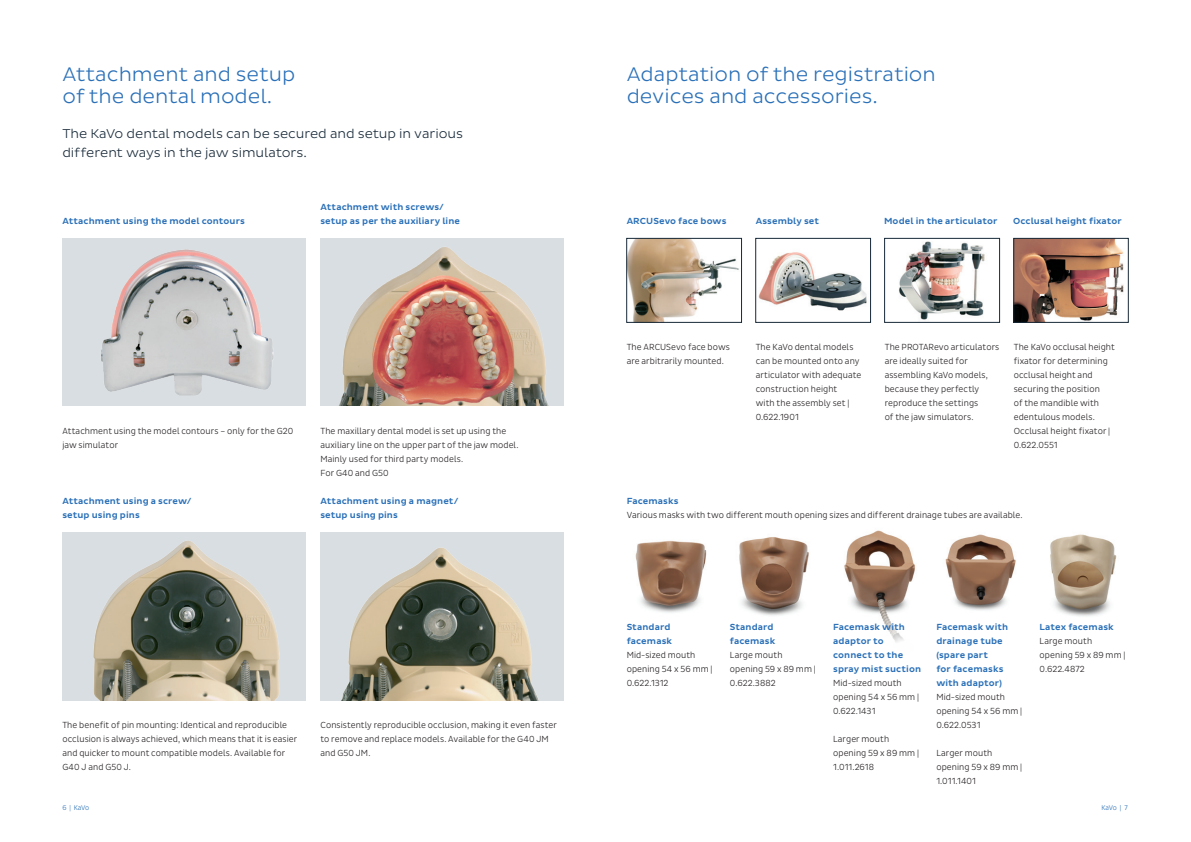
<style>
.page{position:relative;width:1191px;height:842px;background:#fff}
.page>*{position:absolute;margin:0;border:0;box-sizing:border-box;transform-origin:0 0}
.t1{font:300 20px/22px "Pluto Sans";color:#2a70b8}
.Intro{font:300 13px/19px "Pluto Sans";letter-spacing:-.005em;color:#172938}
.Copy{font:300 9px/14px "Pluto Sans Cond";letter-spacing:.01em;color:#231f20}
.Copy-2{font:500 9px/14px "Pluto Sans";letter-spacing:.01em;color:#2a70b8}
.t2{font:300 7px "Pluto Sans Cond";letter-spacing:-.035em;color:#2a70b8}
</style>
<div class="page">
<img style="left:62px;top:238px;width:244px;height:168px">
<img style="left:62px;top:532px;width:244px;height:168px">
<img style="left:320px;top:238px;width:244px;height:168px">
<img style="left:628px;top:240px;width:111px;height:80px">
<div style="left:626px;top:238px;width:115px;height:84px;border:1px solid #172938"></div>
<img style="left:635px;top:540px;width:72px;height:73px">
<img style="left:758px;top:252px;width:109px;height:59px">
<div style="left:755px;top:238px;width:115px;height:84px;border:1px solid #172938"></div>
<img style="left:899px;top:241px;width:86px;height:79px">
<div style="left:884px;top:238px;width:115px;height:84px;border:1px solid #172938"></div>
<img style="left:739px;top:537px;width:70px;height:79px">
<img style="left:1015px;top:240px;width:109px;height:80px">
<div style="left:1013px;top:238px;width:115px;height:84px;border:1px solid #172938"></div>
<img style="left:945px;top:534px;width:71px;height:76px">
<img style="left:1050px;top:534px;width:67px;height:82px">
<img style="left:844px;top:530px;width:71px;height:112px">
<img style="left:320px;top:532px;width:244px;height:168px">
<p class="t1" style="left:62px;top:64px;width:234px">Attachment and setup of the dental model.</p>
<p class="t1" style="left:626px;top:64px;width:311px">Adaptation of the registration devices and accessories.</p>
<p class="Intro" style="left:62px;top:125px;width:402px">The KaVo dental models can be secured and setup in various different ways in the jaw simulators.</p>
<p class="Copy-2" style="left:320px;top:201px;width:141px">Attachment with screws/ setup as per the auxiliary line</p>
<p class="Copy-2" style="left:62px;top:215px;width:184px">Attachment using the model contours</p>
<p class="Copy-2" style="left:626px;top:215px;width:101px">ARCUSevo face bows</p>
<p class="Copy-2" style="left:755px;top:215px;width:65px">Assembly set</p>
<p class="Copy-2" style="left:1013px;top:215px;width:110px">Occlusal height fixator</p>
<p class="Copy-2" style="left:884px;top:215px;width:115px">Model in the articulator</p>
<p class="Copy" style="left:62px;top:424px;width:232px">Attachment using the model contours – only for the G20 jaw simulator</p>
<p class="Copy" style="left:320px;top:424px;width:199px">The maxillary dental model is set up using the auxiliary line on the upper part of the jaw model.<br>Mainly used for third party models.</p>
<p class="Copy" style="left:320px;top:466px;width:70px">For G40 and G50</p>
<p class="Copy" style="left:626px;top:340px;width:105px">The ARCUSevo face bows are arbitrarily mounted.</p>
<p class="Copy" style="left:755px;top:340px;width:107px">The KaVo dental models can be mounted onto any articulator with adequate construction height<br>with the assembly set |<br>0.622.1901</p>
<p class="Copy" style="left:884px;top:340px;width:116px">The PROTARevo articulators are ideally suited for assembling KaVo models, because they perfectly reproduce the settings<br>of the jaw simulators.</p>
<p class="Copy" style="left:1013px;top:340px;width:103px">The KaVo occlusal height fixator for determining occlusal height and securing the position<br>of the mandible with edentulous models.</p>
<p class="Copy" style="left:1013px;top:424px;width:98px">Occlusal height fixator |<br>0.622.0551</p>
<p class="Copy-2" style="left:62px;top:495px;width:131px">Attachment using a screw/ setup using pins</p>
<p class="Copy-2" style="left:320px;top:495px;width:140px">Attachment using a magnet/ setup using pins</p>
<p class="Copy" style="left:62px;top:718px;width:236px">The benefit of pin mounting: Identical and reproducible occlusion is always achieved, which means that it is easier and quicker to mount compatible models. Available for G40 J and G50 J.</p>
<p class="Copy" style="left:320px;top:718px;width:238px">Consistently reproducible occlusion, making it even faster to remove and replace models. Available for the G40 JM and G50 JM.</p>
<p class="Copy-2" style="left:626px;top:495px;width:53px">Facemasks</p>
<p class="Copy" style="left:626px;top:508px;width:397px">Various masks with two different mouth opening sizes and different drainage tubes are available.</p>
<p class="Copy-2" style="left:626px;top:621px;width:47px">Standard facemask</p>
<p class="Copy" style="left:626px;top:648px;width:87px">Mid-sized mouth opening 54 x 56 mm |<br>0.622.1312</p>
<p class="Copy-2" style="left:730px;top:621px;width:47px">Standard facemask</p>
<p class="Copy" style="left:730px;top:648px;width:87px">Large mouth opening 59 x 89 mm |<br>0.622.3882</p>
<p class="Copy-2" style="left:833px;top:621px;width:89px">Facemask with adaptor to connect to the spray mist suction</p>
<p class="Copy" style="left:833px;top:676px;width:87px">Mid-sized mouth opening 54 x 56 mm |<br>0.622.1431</p>
<p class="Copy" style="left:833px;top:732px;width:87px">Larger mouth opening 59 x 89 mm |<br>1.011.2618</p>
<p class="Copy-2" style="left:936px;top:621px;width:73px">Facemask with drainage tube (spare part<br>for facemasks with adaptor)</p>
<p class="Copy" style="left:936px;top:690px;width:87px">Mid-sized mouth opening 54 x 56 mm |<br>0.622.0531</p>
<p class="Copy" style="left:936px;top:746px;width:87px">Larger mouth opening 59 x 89 mm |<br>1.011.1401</p>
<p class="Copy-2" style="left:1039px;top:621px;width:76px">Latex facemask</p>
<p class="Copy" style="left:1039px;top:634px;width:87px">Large mouth opening 59 x 89 mm |<br>0.622.4872</p>
<p class="t2" style="left:62px;top:803px;width:28px">6 | KaVo</p>
<p class="t2" style="left:1101px;top:803px;width:28px">KaVo | 7</p>
</div>
